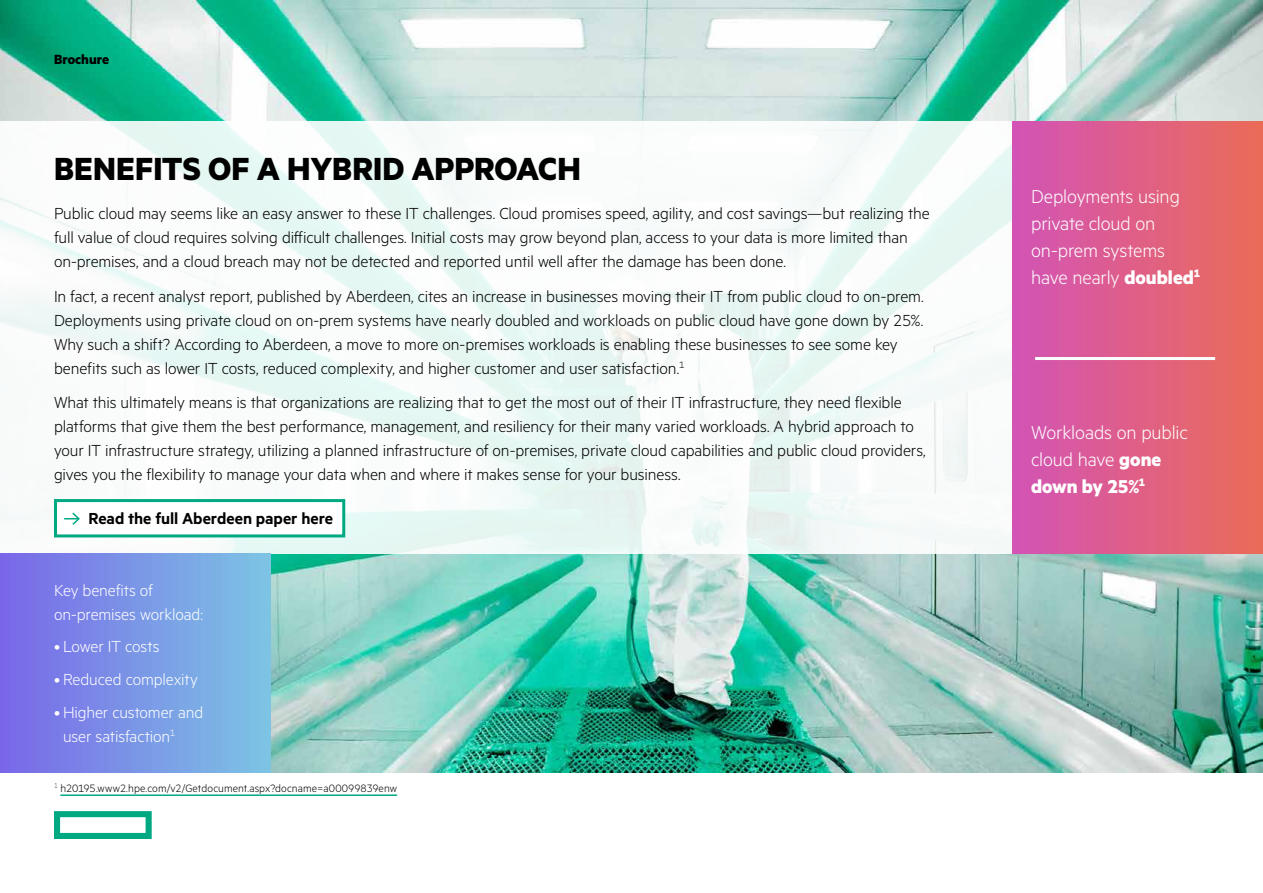
<style>
.page{position:relative;width:1263px;height:893px;background:#fff}
.page>*{position:absolute;margin:0;border:0;box-sizing:border-box;transform-origin:0 0}
.Body_subheadline_Met{font:700 36px "Metric HPE";color:#000}
.Body_text_before_bul{font:300 21px/27px "Metric HPE";letter-spacing:-.005em;color:#fff}
.Body_text_MetricHPE{font:300 18px/24px "Metric HPE";letter-spacing:-.01em;color:#000}
.Body_text_before_bul-2{font:300 18px/24px "Metric HPE";letter-spacing:-.005em;color:#fff}
.Body_text_MetricHPE-2{font:600 18px "Metric HPE";color:#000}
.t1{font:700 15px "Metric HPE";color:#000}
.Footnote_MetricHPE_R{font:300 12px "Metric HPE";letter-spacing:.005em;color:#000}
.s1{font-weight:700}
</style>
<div class="page">
<img style="left:0;top:0;width:1263px;height:772px">
<svg style="left:54px;top:811px;width:98px;height:28px"></svg>
<svg style="left:0;top:121px;width:1012px;height:433px"></svg>
<img style="left:1012px;top:121px;width:251px;height:433px">
<img style="left:0;top:554px;width:270px;height:218px">
<hr style="left:1035px;top:357px;width:180px;height:3px;background:#fff">
<hr style="left:60px;top:794px;width:337px;height:2px;background:#01a982">
<div style="left:56px;top:501px;width:288px;height:35px;background:#fff"></div>
<div style="left:54px;top:499px;width:291px;height:38px;border:3px solid #01a982"></div>
<svg style="left:64px;top:512px;width:16px;height:13px"></svg>
<p class="t1" style="left:54px;top:50px;width:57px">Brochure</p>
<p class="Body_subheadline_Met" style="left:54px;top:147px;width:528px">BENEFITS OF A HYBRID APPROACH</p>
<p class="Body_text_MetricHPE" style="left:54px;top:201px;width:877px">Public cloud may seems like an easy answer to these IT challenges. Cloud promises speed, agility, and cost savings—but realizing the full value of cloud requires solving difficult challenges. Initial costs may grow beyond plan, access to your data is more limited than on‑premises, and a cloud breach may not be detected and reported until well after the damage has been done.</p>
<p class="Body_text_MetricHPE" style="left:54px;top:283px;width:871px">In fact, a recent analyst report, published by Aberdeen, cites an increase in businesses moving their IT from public cloud to on-prem.<br>Deployments using private cloud on on-prem systems have nearly doubled and workloads on public cloud have gone down by 25%.<br>Why such a shift? According to Aberdeen, a move to more on-premises workloads is enabling these businesses to see some key benefits such as lower IT costs, reduced complexity, and higher customer and user satisfaction.<sup>1</sup></p>
<p class="Body_text_MetricHPE" style="left:54px;top:390px;width:873px">What this ultimately means is that organizations are realizing that to get the most out of their IT infrastructure, they need flexible platforms that give them the best performance, management, and resiliency for their many varied workloads. A hybrid approach to your IT infrastructure strategy, utilizing a planned infrastructure of on-premises, private cloud capabilities and public cloud providers, gives you the flexibility to manage your data when and where it makes sense for your business.</p>
<p class="Body_text_MetricHPE-2" style="left:88px;top:508px;width:246px">Read the full Aberdeen paper here</p>
<p class="Body_text_before_bul-2" style="left:54px;top:577px;width:150px">Key benefits of on‑premises workload:</p>
<p class="Body_text_before_bul-2" style="left:54px;top:634px;width:107px">• Lower IT costs</p>
<p class="Body_text_before_bul-2" style="left:54px;top:667px;width:145px">• Reduced complexity</p>
<p class="Body_text_before_bul-2" style="left:63px;top:699px;width:142px;text-indent:-9px">• Higher customer and user satisfaction<sup>1</sup></p>
<p class="Footnote_MetricHPE_R" style="left:54px;top:781px;width:345px"><sup>1</sup> h20195.www2.hpe.com/v2/Getdocument.aspx?docname=a00099839enw</p>
<p class="Body_text_before_bul" style="left:1031px;top:182px;width:171px">Deployments using private cloud on on‑prem systems have nearly <span class="s1">doubled</span><sup>1</sup></p>
<p class="Body_text_before_bul" style="left:1031px;top:418px;width:158px">Workloads on public cloud have <span class="s1">gone down by 25%</span><sup>1</sup></p>
</div>
